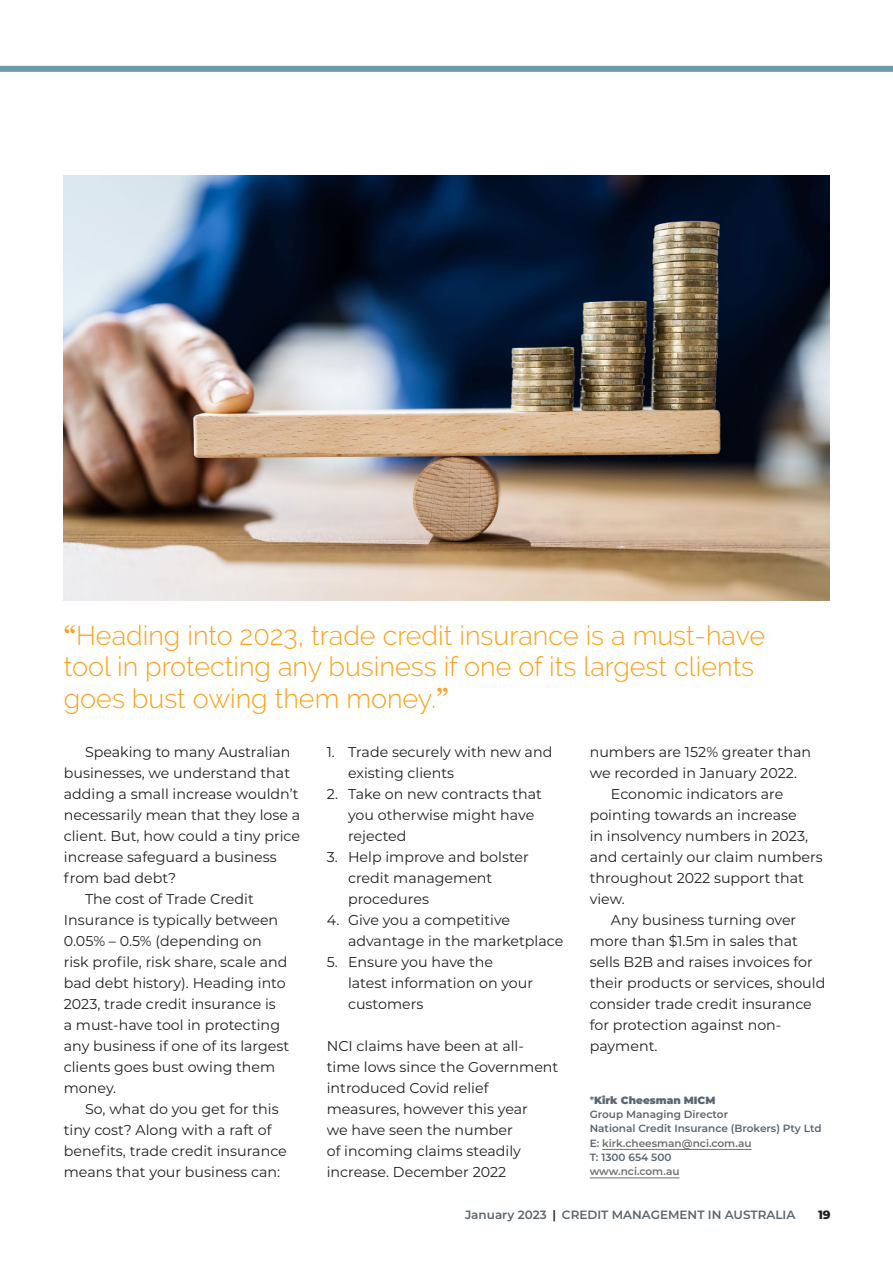
<style>
.page{position:relative;width:893px;height:1263px;background:#fff}
.page>*{position:absolute;margin:0;border:0;box-sizing:border-box;transform-origin:0 0}
._0-Breakout{font:300 27px/31.5px "Raleway";color:#faa21b}
._0-Body_text{font:14.25px/21px "Montserrat";color:#231f20}
._0-Body_text_-_no_in{font:14.25px/21px "Montserrat";color:#231f20}
.t1{font:600 12px "Montserrat";color:#5a6670}
.t2{font:800 12px "Montserrat";color:#231f20}
._0-Tag_Line{font:600 10.5px "Montserrat";color:#5a6670}
._0-Tag_Line-2{font:600 10.5px "Montserrat";color:#6d6f71}
._0-Tag_Line-3{font:900 10.5px "Montserrat";color:#5a6670}
.s1{font-family:"Georgia Pro";font-weight:600}
.s2{font-weight:600}
.s3{color:#5a6670}
.s4{color:#231f20}
</style>
<div class="page">
<div style="left:0;top:66px;width:893px;height:6px;background:#6e99ad"></div>
<hr style="left:602px;top:1149px;width:149px;height:1px;background:#6d6f71">
<hr style="left:590px;top:1177px;width:89px;height:1px;background:#6d6f71">
<img style="left:64px;top:175px;width:765px;height:425px">
<p class="_0-Breakout" style="left:64px;top:619px;width:703px"><span class="s1">“</span>Heading into 2023, trade credit insurance is a must-have tool in protecting any business if one of its largest clients goes bust owing them money.<span class="s1">”</span></p>
<p class="_0-Body_text" style="left:64px;top:741px;width:238px;text-indent:21px">Speaking to many Australian businesses, we understand that adding a small increase wouldn’t necessarily mean that they lose a client. But, how could a tiny price increase safeguard a business from bad debt?</p>
<p class="_0-Body_text" style="left:64px;top:888px;width:227px;text-indent:21px">The cost of Trade Credit<br>Insurance is typically between<br>0.05% – 0.5% (depending on risk profile, risk share, scale and bad debt history). Heading into<br>2023, trade credit insurance is<br>a must-have tool in protecting any business if one of its largest clients goes bust owing them money.</p>
<p class="_0-Body_text" style="left:64px;top:1098px;width:225px;text-indent:21px">So, what do you get for this tiny cost? Along with a raft of benefits, trade credit insurance means that your business can:</p>
<p class="_0-Body_text" style="left:348px;top:741px;width:206px;text-indent:-21px">1. Trade securely with new and existing clients</p>
<p class="_0-Body_text" style="left:348px;top:783px;width:195px;text-indent:-21px">2. Take on new contracts that you otherwise might have rejected</p>
<p class="_0-Body_text" style="left:348px;top:846px;width:182px;text-indent:-21px">3. Help improve and bolster credit management procedures</p>
<p class="_0-Body_text" style="left:348px;top:909px;width:217px;text-indent:-21px">4. Give you a competitive advantage in the marketplace</p>
<p class="_0-Body_text" style="left:348px;top:951px;width:187px;text-indent:-21px">5. Ensure you have the latest information on your customers</p>
<p class="_0-Body_text_-_no_in" style="left:327px;top:1035px;width:233px">NCI claims have been at all&shy;time lows since the Government introduced Covid relief measures, however this year<br>we have seen the number<br>of incoming claims steadily increase. December 2022</p>
<p class="_0-Body_text_-_no_in" style="left:590px;top:741px;width:223px">numbers are 152% greater than we recorded in January 2022.</p>
<p class="_0-Body_text" style="left:590px;top:783px;width:234px;text-indent:21px">Economic indicators are pointing towards an increase<br>in insolvency numbers in 2023, and certainly our claim numbers throughout 2022 support that view.</p>
<p class="_0-Body_text" style="left:590px;top:909px;width:237px;text-indent:21px">Any business turning over more than $1.5m in sales that sells B2B and raises invoices for their products or services, should consider trade credit insurance for protection against non&shy;payment.</p>
<p class="_0-Tag_Line-3" style="left:590px;top:1092px;width:127px"><span class="s2">*</span>Kirk Cheesman MICM</p>
<p class="_0-Tag_Line" style="left:590px;top:1107px;width:140px">Group Managing Director</p>
<p class="_0-Tag_Line" style="left:590px;top:1121px;width:233px">National Credit Insurance (Brokers) Pty Ltd</p>
<p class="_0-Tag_Line-2" style="left:590px;top:1135px;width:163px"><span class="s3">E:</span> kirk.cheesman@nci.com.au</p>
<p class="_0-Tag_Line" style="left:590px;top:1150px;width:83px">T: 1300 654 500</p>
<p class="_0-Tag_Line-2" style="left:590px;top:1164px;width:91px">www.nci.com.au</p>
<p class="t1" style="left:465px;top:1207px;width:332px">January 2023 <span class="s4">|</span> CREDIT MANAGEMENT IN AUSTRALIA</p>
<p class="t2" style="left:818px;top:1206px;width:14px">19</p>
</div>
